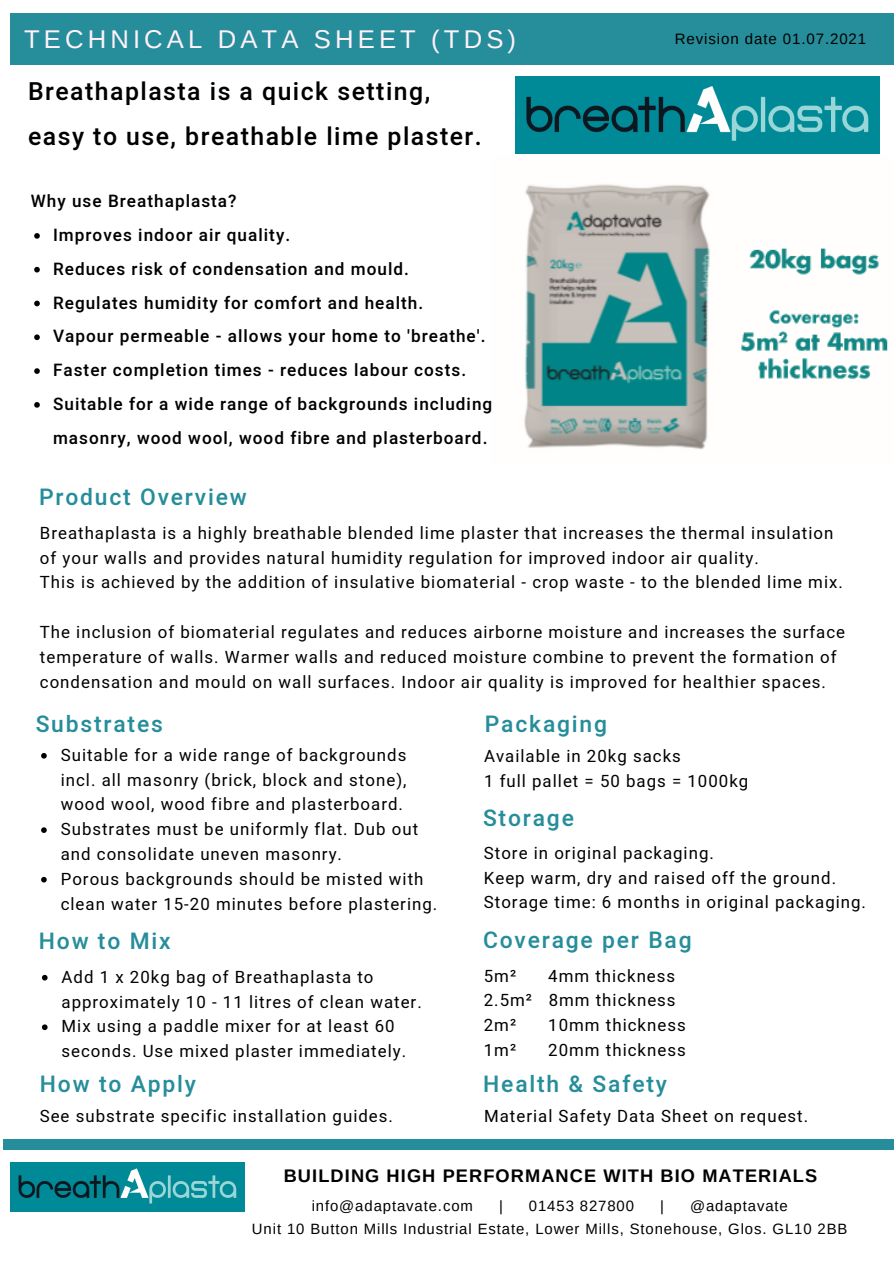
<style>
.page{position:relative;width:894px;height:1264px;background:#fff}
.page>*{position:absolute;margin:0;border:0;box-sizing:border-box;transform-origin:0 0}
.t1{font:25.65px "Arimo";letter-spacing:.16em;color:#fff1fa}
.t2{font:500 24.75px/45.2px "Heebo";letter-spacing:.06em;color:#000}
.t3{font:500 22.8px "Heebo";letter-spacing:.08em;color:#268d9a}
.t4{font:700 18.15px "Arimo";letter-spacing:.06em;color:#000}
.t5{font:500 17.1px/33.8px "Heebo";letter-spacing:.06em;color:#000}
.t6{font:16.8px/24.8px "Heebo";letter-spacing:.06em;color:#000}
.t7{font:15px "Arimo";letter-spacing:.06em;color:#000}
.t8{font:14.85px "Arimo";letter-spacing:.06em;color:#000}
</style>
<div class="page">
<img style="left:524px;top:184px;width:364px;height:266px">
<div style="left:11px;top:14px;width:882px;height:50px;background:#268d9a"></div>
<img style="left:515px;top:76px;width:364px;height:77px">
<img style="left:11px;top:1162px;width:233px;height:49px">
<div style="left:3px;top:1139px;width:890px;height:10px;background:#268d9a"></div>
<svg style="left:34px;top:233px;width:6px;height:6px"></svg>
<svg style="left:34px;top:267px;width:6px;height:5px"></svg>
<svg style="left:34px;top:301px;width:6px;height:5px"></svg>
<svg style="left:34px;top:334px;width:6px;height:6px"></svg>
<svg style="left:34px;top:368px;width:6px;height:6px"></svg>
<svg style="left:34px;top:402px;width:6px;height:5px"></svg>
<svg style="left:41px;top:753px;width:6px;height:5px"></svg>
<svg style="left:41px;top:827px;width:6px;height:6px"></svg>
<svg style="left:41px;top:876px;width:6px;height:6px"></svg>
<svg style="left:42px;top:974px;width:6px;height:6px"></svg>
<svg style="left:42px;top:1024px;width:6px;height:6px"></svg>
<p class="t1" style="left:24px;top:25px;width:493px">TECHNICAL DATA SHEET (TDS)</p>
<p class="t7" style="left:674px;top:30px;width:193px">Revision date 01.07.2021</p>
<p class="t2" style="left:28px;top:70px;width:455px">Breathaplasta is a quick setting, easy to use, breathable lime plaster.</p>
<p class="t5" style="left:31px;top:185px;width:207px">Why use Breathaplasta?</p>
<p class="t5" style="left:53px;top:219px;width:238px">Improves indoor air quality.</p>
<p class="t5" style="left:53px;top:252px;width:357px">Reduces risk of condensation and mould.</p>
<p class="t5" style="left:53px;top:286px;width:371px">Regulates humidity for comfort and health.</p>
<p class="t5" style="left:53px;top:320px;width:434px">Vapour permeable - allows your home to 'breathe'.</p>
<p class="t5" style="left:53px;top:354px;width:414px">Faster completion times - reduces labour costs.</p>
<p class="t5" style="left:53px;top:387px;width:440px">Suitable for a wide range of backgrounds including masonry, wood wool, wood fibre and plasterboard.</p>
<p class="t3" style="left:39px;top:481px;width:209px">Product Overview</p>
<p class="t6" style="left:40px;top:521px;width:794px">Breathaplasta is a highly breathable blended lime plaster that increases the thermal insulation of your walls and provides natural humidity regulation for improved indoor air quality.</p>
<p class="t6" style="left:40px;top:571px;width:804px">This is achieved by the addition of insulative biomaterial - crop waste - to the blended lime mix.</p>
<p class="t6" style="left:40px;top:620px;width:806px">The inclusion of biomaterial regulates and reduces airborne moisture and increases the surface temperature of walls. Warmer walls and reduced moisture combine to prevent the formation of condensation and mould on wall surfaces. Indoor air quality is improved for healthier spaces.</p>
<p class="t3" style="left:36px;top:708px;width:129px">Substrates</p>
<p class="t3" style="left:484px;top:708px;width:124px">Packaging</p>
<p class="t6" style="left:61px;top:743px;width:347px;text-align:justify">Suitable for a wide range of backgrounds incl. all masonry (brick, block and stone), wood wool, wood fibre and plasterboard.</p>
<p class="t6" style="left:61px;top:817px;width:359px">Substrates must be uniformly flat. Dub out and consolidate uneven masonry.</p>
<p class="t6" style="left:61px;top:867px;width:378px">Porous backgrounds should be misted with clean water 15-20 minutes before plastering.</p>
<p class="t6" style="left:484px;top:744px;width:198px">Available in 20kg sacks</p>
<p class="t6" style="left:484px;top:769px;width:266px">1 full pallet = 50 bags = 1000kg</p>
<p class="t3" style="left:483px;top:802px;width:92px">Storage</p>
<p class="t6" style="left:483px;top:841px;width:231px">Store in original packaging.</p>
<p class="t6" style="left:483px;top:866px;width:353px">Keep warm, dry and raised off the ground.</p>
<p class="t6" style="left:483px;top:890px;width:383px">Storage time: 6 months in original packaging.</p>
<p class="t3" style="left:39px;top:925px;width:133px">How to Mix</p>
<p class="t3" style="left:483px;top:924px;width:210px">Coverage per Bag</p>
<p class="t6" style="left:62px;top:965px;width:361px">Add 1 x 20kg bag of Breathaplasta to approximately 10 - 11 litres of clean water.</p>
<p class="t6" style="left:62px;top:1014px;width:346px">Mix using a paddle mixer for at least 60 seconds. Use mixed plaster immediately.</p>
<p class="t6" style="left:483px;top:964px;width:34px">5m²</p>
<p class="t6" style="left:548px;top:964px;width:128px">4mm thickness</p>
<p class="t6" style="left:483px;top:988px;width:193px">2.5m² 8mm thickness</p>
<p class="t6" style="left:483px;top:1013px;width:34px">2m²</p>
<p class="t6" style="left:548px;top:1013px;width:139px">10mm thickness</p>
<p class="t6" style="left:483px;top:1038px;width:34px">1m²</p>
<p class="t6" style="left:548px;top:1038px;width:139px">20mm thickness</p>
<p class="t3" style="left:40px;top:1067px;width:157px">How to Apply</p>
<p class="t3" style="left:483px;top:1067px;width:185px">Health &amp; Safety</p>
<p class="t6" style="left:40px;top:1104px;width:355px">See substrate specific installation guides.</p>
<p class="t6" style="left:484px;top:1104px;width:325px">Material Safety Data Sheet on request.</p>
<p class="t4" style="left:284px;top:1165px;width:535px">BUILDING HIGH PERFORMANCE WITH BIO MATERIALS</p>
<p class="t8" style="left:311px;top:1197px;width:163px">info@adaptavate.com</p>
<p class="t8" style="left:499px;top:1197px;width:5px">|</p>
<p class="t8" style="left:529px;top:1197px;width:107px">01453 827800</p>
<p class="t8" style="left:660px;top:1197px;width:5px">|</p>
<p class="t8" style="left:689px;top:1197px;width:99px">@adaptavate</p>
<p class="t8" style="left:252px;top:1220px;width:597px">Unit 10 Button Mills Industrial Estate, Lower Mills, Stonehouse, Glos. GL10 2BB</p>
</div>
